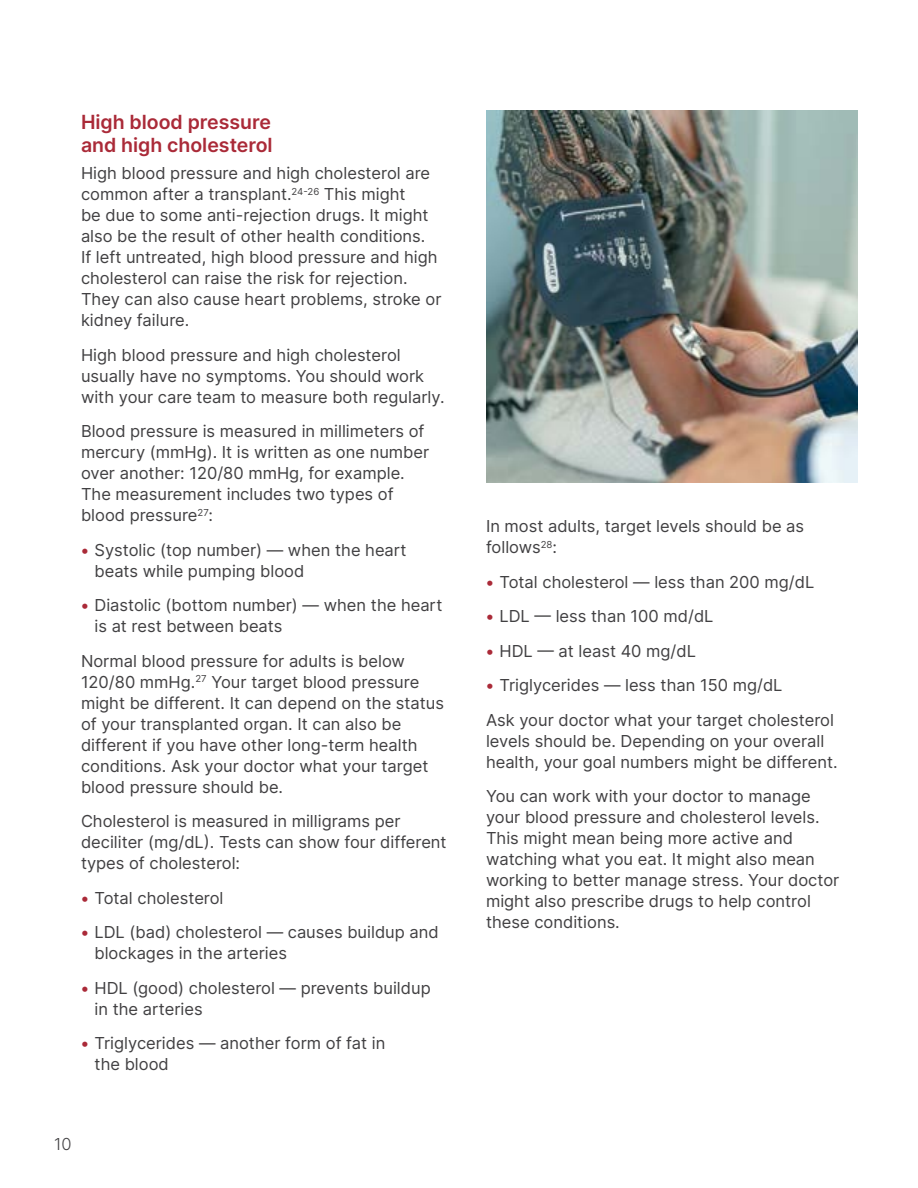
<style>
.page{position:relative;width:918px;height:1188px;background:#fff}
.page>*{position:absolute;margin:0;border:0;box-sizing:border-box;transform-origin:0 0}
._3rd_level_head{font:600 19.5px/22.5px "Inter";color:#aa2a38}
.body_copy{font:16.5px/21px "Inter";color:#414042}
.t1{font:300 16.5px "Inter";color:#414042}
.s1{font-weight:700;color:#aa2a38}
</style>
<div class="page">
<img style="left:486px;top:110px;width:371px;height:372px">
<p class="_3rd_level_head" style="left:81px;top:110px;width:193px">High blood pressure and high cholesterol</p>
<p class="body_copy" style="left:81px;top:162px;width:362px">High blood pressure and high cholesterol are common after a transplant.<sup>24-26</sup> This might<br>be due to some anti-rejection drugs. It might also be the result of other health conditions.<br>If left untreated, high blood pressure and high cholesterol can raise the risk for rejection.<br>They can also cause heart problems, stroke or kidney failure.</p>
<p class="body_copy" style="left:81px;top:344px;width:365px">High blood pressure and high cholesterol usually have no symptoms. You should work with your care team to measure both regularly.</p>
<p class="body_copy" style="left:81px;top:420px;width:350px">Blood pressure is measured in millimeters of mercury (mmHg). It is written as one number over another: 120/80 mmHg, for example.<br>The measurement includes two types of blood pressure<sup>27</sup>:</p>
<p class="body_copy" style="left:94px;top:539px;width:314px;text-indent:-14px"><span class="s1">•</span> Systolic (top number) — when the heart beats while pumping blood</p>
<p class="body_copy" style="left:94px;top:594px;width:349px;text-indent:-14px"><span class="s1">•</span> Diastolic (bottom number) — when the heart is at rest between beats</p>
<p class="body_copy" style="left:81px;top:650px;width:365px">Normal blood pressure for adults is below 120/80 mmHg.<sup>27</sup> Your target blood pressure might be different. It can depend on the status of your transplanted organ. It can also be different if you have other long-term health conditions. Ask your doctor what your target blood pressure should be.</p>
<p class="body_copy" style="left:81px;top:810px;width:367px">Cholesterol is measured in milligrams per deciliter (mg/dL). Tests can show four different types of cholesterol:</p>
<p class="body_copy" style="left:81px;top:887px;width:144px"><span class="s1">•</span> Total cholesterol</p>
<p class="body_copy" style="left:94px;top:921px;width:346px;text-indent:-14px"><span class="s1">•</span> LDL (bad) cholesterol — causes buildup and blockages in the arteries</p>
<p class="body_copy" style="left:94px;top:977px;width:338px;text-indent:-14px"><span class="s1">•</span> HDL (good) cholesterol — prevents buildup in the arteries</p>
<p class="body_copy" style="left:94px;top:1032px;width:292px;text-indent:-14px"><span class="s1">•</span> Triglycerides — another form of fat in the blood</p>
<p class="t1" style="left:54px;top:1132px;width:19px">10</p>
<p class="body_copy" style="left:486px;top:515px;width:320px">In most adults, target levels should be as follows<sup>28</sup>:</p>
<p class="body_copy" style="left:486px;top:571px;width:330px"><span class="s1">•</span> Total cholesterol — less than 200 mg/dL</p>
<p class="body_copy" style="left:486px;top:605px;width:229px"><span class="s1">•</span> LDL — less than 100 md/dL</p>
<p class="body_copy" style="left:486px;top:640px;width:212px"><span class="s1">•</span> HDL — at least 40 mg/dL</p>
<p class="body_copy" style="left:486px;top:674px;width:298px"><span class="s1">•</span> Triglycerides — less than 150 mg/dL</p>
<p class="body_copy" style="left:486px;top:709px;width:353px">Ask your doctor what your target cholesterol levels should be. Depending on your overall health, your goal numbers might be different.</p>
<p class="body_copy" style="left:486px;top:785px;width:355px">You can work with your doctor to manage your blood pressure and cholesterol levels.<br>This might mean being more active and watching what you eat. It might also mean working to better manage stress. Your doctor might also prescribe drugs to help control these conditions.</p>
</div>
